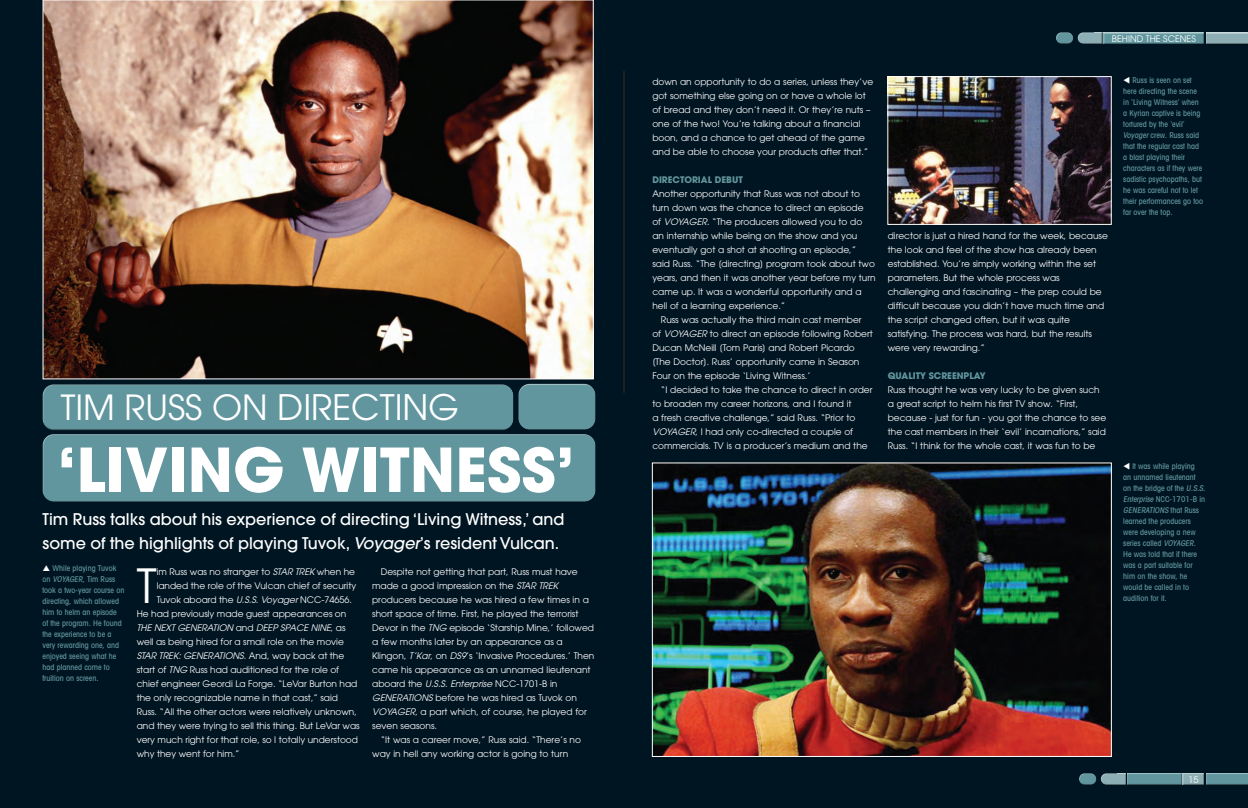
<style>
.page{position:relative;width:1248px;height:808px;background:#fff}
.page>*{position:absolute;margin:0;border:0;box-sizing:border-box;transform-origin:0 0}
.t1{font:700 60px "Avant Garde";color:#fff}
.t2{font:46.8px "Avant Garde";color:#fff}
.t3{font:34.5px "Avant Garde LT";color:#fff}
.t4{font:500 16px/24px "Avant Garde";color:#fff}
.t5{font:9px/14px "Avant Garde";color:#fff}
.t6{font:italic 9px "Avant Garde LT";color:#fff}
.t7{font:700 9px "Avant Garde";color:#61969e}
.t8{font:500 condensed 8px/11px "Avant Garde LT";color:#61969e}
.s1{font-size:35px}
.s2{font-style:italic}
.s3{font-family:"Avant Garde LT";font-style:italic}
.s4{font-family:"Avant Garde";font-style:normal}
.s5{color:#fff}
</style>
<div class="page">
<div style="left:0;top:0;width:1247px;height:808px;background:#001522"></div>
<div style="left:42px;top:433px;width:554px;height:63px;background:#fff;opacity:.75"></div>
<div style="left:42px;top:438px;width:554px;height:65px;background:#61969e"></div>
<div style="left:42px;top:383px;width:471px;height:41px;background:#fff;opacity:.75"></div>
<div style="left:42px;top:388px;width:472px;height:43px;background:#61969e"></div>
<div style="left:518px;top:383px;width:78px;height:41px;background:#fff;opacity:.75"></div>
<div style="left:518px;top:387px;width:79px;height:44px;background:#61969e"></div>
<div style="left:1099px;top:772px;width:27px;height:10px;background:#001522"></div>
<div style="left:1099px;top:773px;width:27px;height:12px;background:#231f20;opacity:.75"></div>
<div style="left:1126px;top:772px;width:56px;height:13px;background:#001522"></div>
<div style="left:1126px;top:773px;width:56px;height:12px;background:#61969e"></div>
<div style="left:1181px;top:772px;width:24px;height:13px;background:#001522"></div>
<div style="left:1181px;top:773px;width:24px;height:12px;background:#231f20;opacity:.75"></div>
<div style="left:1204px;top:772px;width:43px;height:13px;background:#001522"></div>
<div style="left:1204px;top:773px;width:43px;height:12px;background:#61969e"></div>
<div style="left:1078px;top:772px;width:19px;height:10px;background:#fff;opacity:.75"></div>
<div style="left:1078px;top:775px;width:20px;height:10px;background:#231f20;opacity:.75"></div>
<div style="left:1076px;top:31px;width:27px;height:10px;background:#001522"></div>
<div style="left:1076px;top:32px;width:27px;height:12px;background:#231f20;opacity:.75"></div>
<div style="left:1103px;top:31px;width:102px;height:13px;background:#001522"></div>
<div style="left:1103px;top:32px;width:102px;height:12px;background:#231f20;opacity:.75"></div>
<div style="left:1204px;top:31px;width:43px;height:13px;background:#001522"></div>
<div style="left:1204px;top:32px;width:43px;height:12px;background:#231f20;opacity:.75"></div>
<div style="left:1055px;top:31px;width:18px;height:10px;background:#fff;opacity:.75"></div>
<div style="left:1055px;top:34px;width:19px;height:10px;background:#231f20;opacity:.75"></div>
<hr style="left:623px;top:71px;width:2px;height:322px;background:#231f20">
<img style="left:45px;top:2px;width:546px;height:375px">
<img style="left:653px;top:464px;width:456px;height:291px">
<div style="left:651px;top:462px;width:460px;height:295px;border:1px solid #fff"></div>
<img style="left:889px;top:78px;width:220px;height:145px">
<div style="left:887px;top:76px;width:224px;height:149px;border:1px solid #fff"></div>
<svg style="left:43px;top:565px;width:7px;height:6px"></svg>
<h3 class="t3" style="left:61px;top:387px;width:400px">TIM RUSS ON <span class="s1">DIRECTING</span></h3>
<h1 class="t1" style="left:57px;top:431px;width:518px">‘LIVING WITNESS’</h1>
<h3 class="t4" style="left:43px;top:508px;width:523px">Tim Russ talks about his experience of directing ‘Living Witness,’ and some of the highlights of playing Tuvok, <span class="s2">Voyager</span>’s resident Vulcan.</h3>
<p class="t8" style="left:43px;top:562px;width:83px;text-indent:10px">While playing Tuvok<br>o n <span class="s2">VOYAGER</span>, T i m R u s s took a two-year course on directing, which allowed him to helm an episode of the program. He found the experience to be a very rewarding one, and enjoyed seeing what he had planned come to fruition on screen.</p>
<h2 class="t2" style="left:137px;top:558px;width:21px">T</h2>
<p class="t5" style="left:157px;top:565px;width:200px">im Russ was no stranger to <span class="s3">STAR TREK</span> when he</p>
<p class="t5" style="left:157px;top:579px;width:201px">landed the role of the Vulcan chief of security</p>
<p class="t5" style="left:157px;top:593px;width:197px">Tuvok aboard the <span class="s3">U.S.S. Voyager</span> NCC-74656.</p>
<p class="t5" style="left:137px;top:607px;width:211px">He had previously made guest appearances on</p>
<p class="t6" style="left:137px;top:622px;width:210px">THE NEXT GENERATION <span class="s4">and</span> DEEP SPACE NINE<span class="s4">, as</span></p>
<p class="t5" style="left:137px;top:635px;width:209px">well as being hired for a small role on the movie</p>
<p class="t6" style="left:137px;top:650px;width:209px">STAR TREK: GENERATIONS<span class="s4">. And, way back at the</span></p>
<p class="t5" style="left:137px;top:663px;width:224px">start of <span class="s3">TNG</span> Russ had auditioned for the role of chief engineer Geordi La Forge. “LeVar Burton had the only recognizable name in that cast,” said Russ. “All the other actors were relatively unknown, and they were trying to sell this thing. But LeVar was very much right for that role, so I totally understood why they went for him.”</p>
<p class="t5" style="left:372px;top:565px;width:224px;text-indent:9px">Despite not getting that part, Russ must have made a good impression on the <span class="s3">STAR TREK </span>producers because he was hired a few times in a short space of time. First, he played the terrorist Devor in the <span class="s3">TNG</span> episode ‘Starship Mine,’ followed a few months later by an appearance as a Klingon, <span class="s3">T’Kar</span>, on <span class="s3">DS9</span>’s ‘Invasive Procedures.’ Then came his appearance as an unnamed lieutenant aboard the <span class="s3">U.S.S. Enterprise</span> NCC-1701-B in <span class="s3">GENERATIONS</span> before he was hired as Tuvok on <span class="s3">VOYAGER</span>, a part which, of course, he played for seven seasons.</p>
<p class="t5" style="left:372px;top:733px;width:210px;text-indent:9px">“It was a career move,” Russ said. “There’s no way in hell any working actor is going to turn</p>
<p class="t5" style="left:1111px;top:32px;width:85px">BEHIND THE SCENES</p>
<p class="t5" style="left:652px;top:75px;width:222px">down an opportunity to do a series, unless they’ve got something else going on or have a whole lot of bread and they don’t need it. Or they’re nuts – one of the two! You’re talking about a financial boon, and a chance to get ahead of the game and be able to choose your products after that.”</p>
<p class="t7" style="left:652px;top:174px;width:92px">DIRECTORIAL DEBUT</p>
<p class="t5" style="left:652px;top:187px;width:209px">Another opportunity that Russ was not about to</p>
<p class="t5" style="left:652px;top:201px;width:213px">turn down was the chance to direct an episode</p>
<p class="t5" style="left:652px;top:215px;width:211px">of <span class="s3">VOYAGER</span>. “The producers allowed you to do</p>
<p class="t5" style="left:652px;top:229px;width:206px">an internship while being on the show and you</p>
<p class="t5" style="left:652px;top:243px;width:205px">eventually got a shot at shooting an episode,”</p>
<p class="t5" style="left:652px;top:257px;width:224px">said Russ. “The [directing] program took about two</p>
<p class="t5" style="left:652px;top:271px;width:225px">years, and then it was another year before my turn</p>
<p class="t5" style="left:652px;top:285px;width:211px">came up. It was a wonderful opportunity and a</p>
<p class="t5" style="left:652px;top:299px;width:134px">hell of a learning experience.”</p>
<p class="t5" style="left:660px;top:313px;width:202px">Russ was actually the third main cast member</p>
<p class="t5" style="left:652px;top:327px;width:222px">of <span class="s3">VOYAGER</span> to direct an episode following Robert</p>
<p class="t5" style="left:652px;top:341px;width:204px">Ducan McNeill [Tom Paris] and Robert Picardo</p>
<p class="t5" style="left:652px;top:355px;width:208px">[The Doctor]. Russ’ opportunity came in Season</p>
<p class="t5" style="left:652px;top:369px;width:160px">Four on the episode ‘Living Witness.’</p>
<p class="t5" style="left:660px;top:383px;width:213px">“I decided to take the chance to direct in order</p>
<p class="t5" style="left:652px;top:397px;width:201px">to broaden my career horizons, and I found it</p>
<p class="t5" style="left:652px;top:411px;width:204px">a fresh creative challenge,” said Russ. “Prior to</p>
<p class="t5" style="left:652px;top:425px;width:202px"><span class="s3">VOYAGER</span>, I had only co-directed a couple of</p>
<p class="t5" style="left:652px;top:439px;width:217px">commercials. TV is a producer’s medium and the</p>
<p class="t5" style="left:887px;top:229px;width:222px">director is just a hired hand for the week, because the look and feel of the show has already been established. You’re simply working within the set parameters. But the whole process was challenging and fascinating – the prep could be difficult because you didn’t have much time and the script changed often, but it was quite satisfying. The process was hard, but the results were very rewarding.”</p>
<p class="t7" style="left:887px;top:370px;width:99px">QUALITY SCREENPLAY</p>
<p class="t5" style="left:887px;top:383px;width:220px">Russ thought he was very lucky to be given such a great script to helm his first TV show. “First, because - just for fun - you got the chance to see the cast members in their ‘evil’ incarnations,” said Russ. “I think for the whole cast, it was fun to be</p>
<p class="t8" style="left:1123px;top:75px;width:81px"><span class="s5">▼</span> Russ is seen on set here directing the scene in ‘Living Witness’ when a Kyrian captive is being tortured by the ‘evil’<br><span class="s2">Voyager</span> crew. Russ said that the regular cast had a blast playing their characters as if they were sadistic psychopaths, but he was careful not to let their performances go too far over the top.</p>
<p class="t8" style="left:1123px;top:461px;width:85px"><span class="s5">▼</span> It was while playing<br>an unnamed lieutenant<br>on the bridge of the <span class="s2">U.S.S.<br>Enterprise</span> NCC-1701-B in<br><span class="s2">GENERATIONS</span> t h a t R u s s learned the producers were developing a new series called <span class="s2">VOYAGER</span>.<br>He was told that if there was a part suitable for<br>him on the show, he would be called in to audition for it.</p>
<p class="t5" style="left:1188px;top:772px;width:11px">15</p>
</div>
